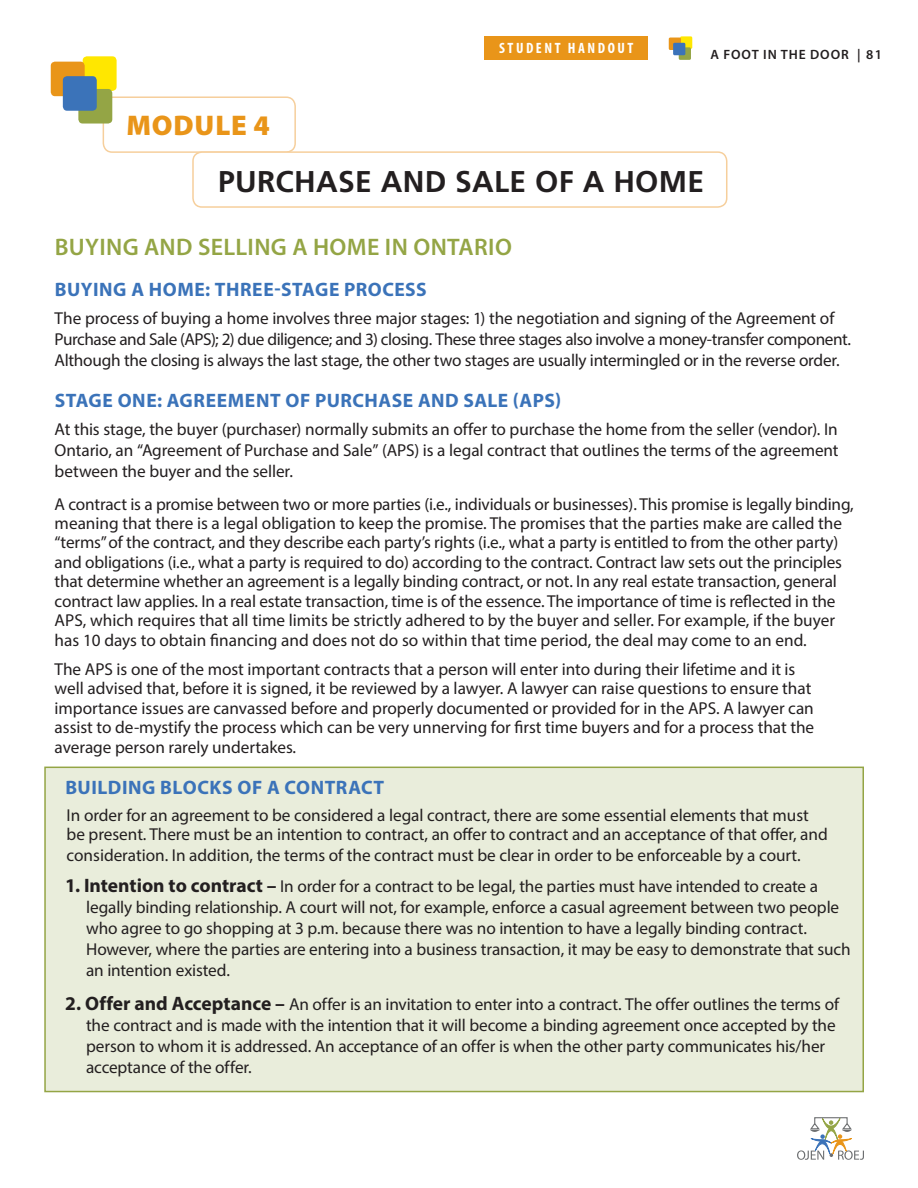
<style>
.page{position:relative;width:918px;height:1188px;background:#fff}
.page>*{position:absolute;margin:0;border:0;box-sizing:border-box;transform-origin:0 0}
.t1{font:700 30px "Frutiger";letter-spacing:.01em;color:#231f20}
.t2{font:900 28.5px "Myriad Pro";letter-spacing:.03em;color:#e99519}
.t3{font:600 24px "Myriad Pro";letter-spacing:.015em;color:#94a545}
.t4{font:700 19.5px "Myriad Pro";letter-spacing:.03em;color:#3b73b9}
.t5{font:17.25px/21px "Myriad Pro";letter-spacing:-.005em;color:#231f20}
.t6{font:700 condensed 15px "Myriad Pro";letter-spacing:.17em;color:#fff}
.t7{font:600 13.5px "Myriad Pro";letter-spacing:.07em;color:#231f20}
.s1{font-weight:700;font-size:19.5px}
</style>
<div class="page">
<svg style="left:797px;top:1117px;width:67px;height:43px"></svg>
<div style="left:680px;top:36px;width:12px;height:13px;background:#ffe700;border-radius:2px"></div>
<div style="left:669px;top:38px;width:12px;height:12px;background:#e99519;border-radius:2px"></div>
<div style="left:679px;top:47px;width:12px;height:13px;background:#94a545;border-radius:2px"></div>
<div style="left:673px;top:43px;width:12px;height:12px;background:#3b73b9;border-radius:2px"></div>
<div style="left:44px;top:767px;width:820px;height:325px;background:#e9eddb;border:2px solid #94a545"></div>
<div style="left:103px;top:96px;width:193px;height:57px;border:2px solid #f6cf9c;border-radius:9px"></div>
<div style="left:83px;top:56px;width:34px;height:35px;background:#ffe700;border-radius:4px"></div>
<div style="left:51px;top:62px;width:34px;height:34px;background:#e99519;border-radius:4px"></div>
<div style="left:78px;top:89px;width:34px;height:35px;background:#94a545;border-radius:4px"></div>
<div style="left:63px;top:76px;width:34px;height:35px;background:#3b73b9;border-radius:4px"></div>
<div style="left:192px;top:151px;width:535px;height:57px;border:2px solid #f6cf9c;border-radius:9px"></div>
<div style="left:484px;top:36px;width:164px;height:24px;background:#e99519"></div>
<p class="t6" style="left:499px;top:39px;width:136px">STUDENT HA NDOU T</p>
<p class="t7" style="left:710px;top:46px;width:173px">A FOOT IN THE DOOR | 81</p>
<h2 class="t2" style="left:126px;top:106px;width:145px">MODULE 4</h2>
<h1 class="t1" style="left:218px;top:164px;width:488px">PURCHASE AND SALE OF A HOME</h1>
<h3 class="t3" style="left:55px;top:231px;width:107px">BUYING AND</h3>
<h3 class="t3" style="left:198px;top:231px;width:247px">SELLING A HOME IN ONTARIO</h3>
<p class="t4" style="left:55px;top:276px;width:184px">BUYING A HOME: THREE</p>
<p class="t4" style="left:275px;top:276px;width:131px">-STAGE PROCESS</p>
<p class="t5" style="left:55px;top:307px;width:798px">The process of buying a home involves three major stages: 1) the negotiation and signing of the Agreement of<br>Purchase and Sale (APS); 2) due diligence; and 3) closing. These three stages also involve a money-transfer component.<br>Although the closing is always the last stage, the other two stages are usually intermingled or in the reverse order.</p>
<p class="t4" style="left:55px;top:387px;width:508px">STAGE ONE: AGREEMENT OF PURCHASE AND SALE (APS)</p>
<p class="t5" style="left:55px;top:418px;width:785px;text-align:justify">At this stage, the buyer (purchaser) normally submits an offer to purchase the home from the seller (vendor). In Ontario, an “Agreement of Purchase and Sale” (APS) is a legal contract that outlines the terms of the agreement between the buyer and the seller.</p>
<p class="t5" style="left:55px;top:494px;width:801px;line-height:19.5px">A contract is a promise between two or more parties (i.e., individuals or businesses). This promise is legally binding, meaning that there is a legal obligation to keep the promise. The promises that the parties make are called the “terms” of the contract, and they describe each party’s rights (i.e., what a party is entitled to from the other party) and obligations (i.e., what a party is required to do) according to the contract. Contract law sets out the principles that determine whether an agreement is a legally binding contract, or not. In any real estate transaction, general contract law applies. In a real estate transaction, time is of the essence. The importance of time is reflected in the APS, which requires that all time limits be strictly adhered to by the buyer and seller. For example, if the buyer has 10 days to obtain financing and does not do so within that time period, the deal may come to an end.</p>
<p class="t5" style="left:55px;top:659px;width:761px;line-height:19.5px">The APS is one of the most important contracts that a person will enter into during their lifetime and it is well advised that, before it is signed, it be reviewed by a lawyer. A lawyer can raise questions to ensure that importance issues are canvassed before and properly documented or provided for in the APS. A lawyer can assist to de-mystify the process which can be very unnerving for first time buyers and for a process that the average person rarely undertakes.</p>
<p class="t4" style="left:65px;top:775px;width:317px">BUILDING BLOCKS OF A CONTRACT</p>
<p class="t5" style="left:67px;top:804px;width:763px;line-height:20.2px">In order for an agreement to be considered a legal contract, there are some essential elements that must be present. There must be an intention to contract, an offer to contract and an acceptance of that offer, and consideration. In addition, the terms of the contract must be clear in order to be enforceable by a court.</p>
<p class="t5" style="left:86px;top:875px;width:766px;text-indent:-21px"><span class="s1">1. INTENTION TO CONTRACT –</span> In order for a contract to be legal, the parties must have intended to create a legally binding relationship. A court will not, for example, enforce a casual agreement between two people who agree to go shopping at 3 p.m. because there was no intention to have a legally binding contract.<br>However, where the parties are entering into a business transaction, it may be easy to demonstrate that such an intention existed.</p>
<p class="t5" style="left:86px;top:993px;width:754px;text-indent:-21px"><span class="s1">2. OFFER AND ACCEPTANCE –</span> An offer is an invitation to enter into a contract. The offer outlines the terms of the contract and is made with the intention that it will become a binding agreement once accepted by the person to whom it is addressed. An acceptance of an offer is when the other party communicates his/her acceptance of the offer.</p>
</div>
